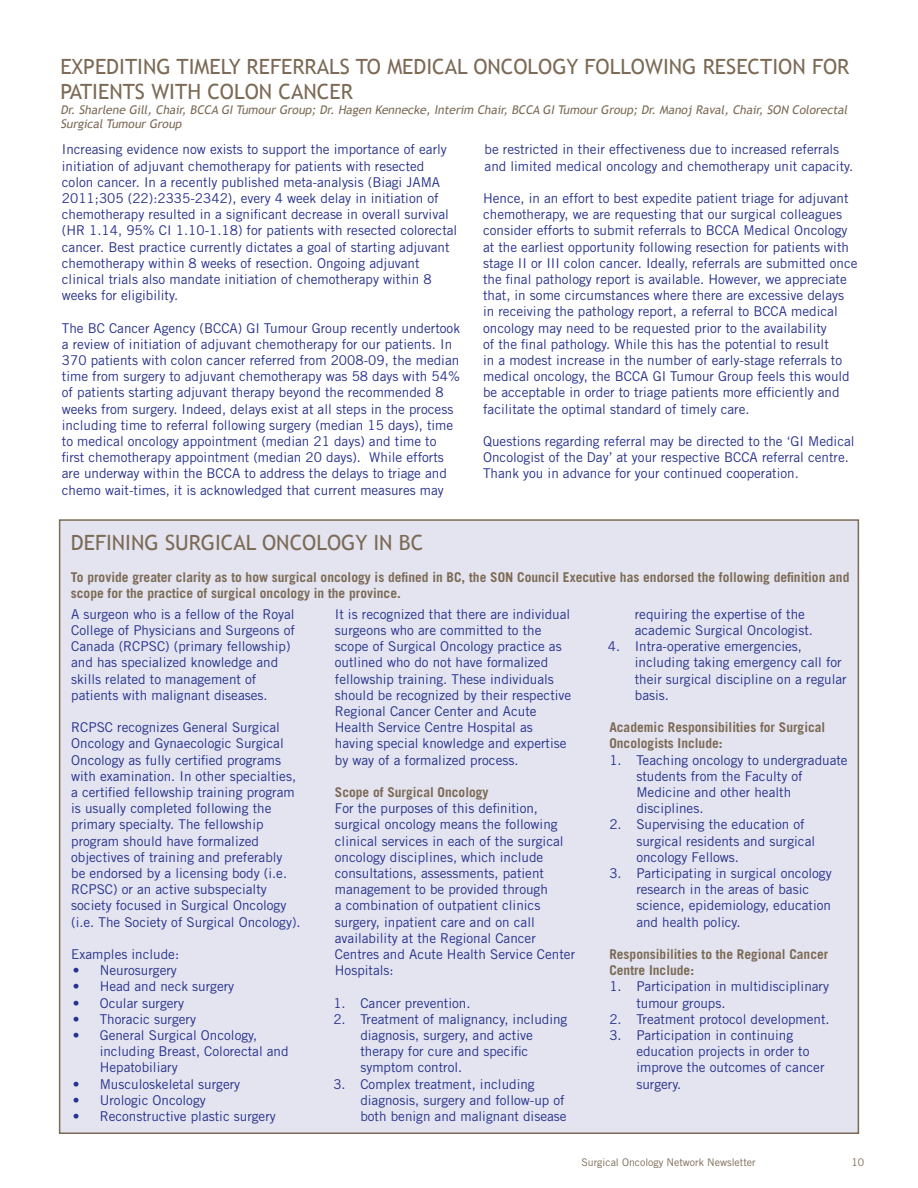
<style>
.page{position:relative;width:918px;height:1188px;background:#fff}
.page>*{position:absolute;margin:0;border:0;box-sizing:border-box;transform-origin:0 0}
.t1{font:21px "Trebuchet MS";color:#7c6a55}
.t2{font:13.5px/16.2px "Trade Gothic";color:#27318b}
.t3{font:700 13.5px/16.2px "Trade Gothic";color:#7c6a55}
.t4{font:italic 12px/14.4px "Trebuchet MS";letter-spacing:-.21em;color:#7c6a55}
.t5{font:10.5px "Trade Gothic";color:#7c6a55}
</style>
<div class="page">
<div style="left:60px;top:520px;width:798px;height:613px;background:#e3e4f0"></div>
<h1 class="t1" style="left:60px;top:54px;width:211px">EXPEDITING TIMELY REFERRA</h1>
<h1 class="t1" style="left:329px;top:54px;width:172px">LS TO MEDICAL ONCO</h1>
<h1 class="t1" style="left:528px;top:54px;width:200px">LOGY FOLLOWING RESECT</h1>
<h1 class="t1" style="left:772px;top:54px;width:53px">ION FOR</h1>
<h1 class="t1" style="left:60px;top:79px;width:50px">PATIENTS</h1>
<h1 class="t1" style="left:151px;top:79px;width:154px">WITH COLON CANCER</h1>
<p class="t4" style="left:60px;top:102px;width:791px">Dr. Sharlene Gill, Chair, BCCA GI Tumour G roup; Dr. Hagen Kennecke, I nterim Chair, BCCA GI Tumour G roup; Dr. Manoj Raval, Chair, SON Colorectal<br>Surgical Tumour Group</p>
<p class="t2" style="left:62px;top:141px;width:397px">Increasing evidence now exists to support the importance of early initiation of adjuvant chemotherapy for patients with resected colon cancer. In a recently published meta-analysis (Biagi JAMA 2011;305 (22):2335-2342), every 4 week delay in initiation of chemotherapy resulted in a significant decrease in overall survival (HR 1.14, 95% CI 1.10-1.18) for patients with resected colorectal cancer. Best practice currently dictates a goal of starting adjuvant chemotherapy within 8 weeks of resection. Ongoing adjuvant clinical trials also mandate initiation of chemotherapy within 8 weeks for eligibility.</p>
<p class="t2" style="left:62px;top:320px;width:400px">The BC Cancer Agency (BCCA) GI Tumour Group recently undertook a review of initiation of adjuvant chemotherapy for our patients. In 370 patients with colon cancer referred from 2008-09, the median time from surgery to adjuvant chemotherapy was 58 days with 54% of patients starting adjuvant therapy beyond the recommended 8 weeks from surgery. Indeed, delays exist at all steps in the process including time to referral following surgery (median 15 days), time to medical oncology appointment (median 21 days) and time to first chemotherapy appointment (median 20 days). While efforts are underway within the BCCA to address the delays to triage and chemo wait-times, it is acknowledged that current measures may</p>
<p class="t2" style="left:485px;top:141px;width:370px">be restricted in their effectiveness due to increased referrals and limited medical oncology and chemotherapy unit capacity.</p>
<p class="t2" style="left:483px;top:190px;width:376px">Hence, in an effort to best expedite patient triage for adjuvant chemotherapy, we are requesting that our surgical colleagues consider efforts to submit referrals to BCCA Medical Oncology at the earliest opportunity following resection for patients with stage II or III colon cancer. Ideally, referrals are submitted once the final pathology report is available. However, we appreciate that, in some circumstances where there are excessive delays in receiving the pathology report, a referral to BCCA medical oncology may need to be requested prior to the availability<br>of the final pathology. While this has the potential to result<br>in a modest increase in the number of early-stage referrals to medical oncology, the BCCA GI Tumour Group feels this would be acceptable in order to triage patients more efficiently and facilitate the optimal standard of timely care.</p>
<p class="t2" style="left:483px;top:433px;width:373px">Questions regarding referral may be directed to the ‘GI Medical<br>Oncologist of the Day’ at your respective BCCA referral centre.<br>Thank you in advance for your continued cooperation.</p>
<h1 class="t1" style="left:71px;top:530px;width:206px">DEFINING SURGICAL ONCO</h1>
<h1 class="t1" style="left:316px;top:530px;width:95px">LOGY IN BC</h1>
<p class="t3" style="left:71px;top:569px;width:780px">To provide greater clarity as to how surgical oncology is defined in BC, the SON Council Executive has endorsed the following definition and scope for the practice of surgical oncology in the province.</p>
<p class="t2" style="left:335px;top:606px;width:238px">It is recognized that there are individual surgeons who are committed to the scope of Surgical Oncology practice as outlined who do not have formalized fellowship training. These individuals should be recognized by their respective Regional Cancer Center and Acute Health Service Centre Hospital as having special knowledge and expertise by way of a formalized process.</p>
<p class="t3" style="left:335px;top:784px;width:155px">Scope of Surgical Oncology</p>
<p class="t2" style="left:335px;top:800px;width:242px">For the purposes of this definition, surgical oncology means the following clinical services in each of the surgical oncology disciplines, which include consultations, assessments, patient management to be provided through<br>a combination of outpatient clinics surgery, inpatient care and on call availability at the Regional Cancer Centres and Acute Health Service Center Hospitals:</p>
<p class="t2" style="left:333px;top:995px;width:139px">1. Cancer prevention.</p>
<p class="t2" style="left:360px;top:1011px;width:209px;text-indent:-27px">2. Treatment of malignancy, including diagnosis, surgery, and active therapy for cure and specific symptom control.</p>
<p class="t2" style="left:360px;top:1076px;width:208px;text-indent:-27px">3. Complex treatment, including diagnosis, surgery and follow-up of both benign and malignant disease</p>
<p class="t2" style="left:71px;top:606px;width:225px">A surgeon who is a fellow of the Royal College of Physicians and Surgeons of Canada (RCPSC) (primary fellowship) and has specialized knowledge and skills related to management of patients with malignant diseases.</p>
<p class="t2" style="left:71px;top:719px;width:231px">RCPSC recognizes General Surgical Oncology and Gynaecologic Surgical Oncology as fully certified programs with examination. In other specialties, a certified fellowship training program is usually completed following the primary specialty. The fellowship program should have formalized objectives of training and preferably<br>be endorsed by a licensing body (i.e.<br>RCPSC) or an active subspecialty society focused in Surgical Oncology (i.e. The Society of Surgical Oncology).</p>
<p class="t2" style="left:71px;top:946px;width:109px">Examples include:</p>
<p class="t2" style="left:73px;top:962px;width:106px">• Neurosurgery</p>
<p class="t2" style="left:73px;top:978px;width:163px">• Head and neck surgery</p>
<p class="t2" style="left:73px;top:995px;width:113px">• Ocular surgery</p>
<p class="t2" style="left:73px;top:1011px;width:125px">• Thoracic surgery</p>
<p class="t2" style="left:100px;top:1027px;width:190px;text-indent:-27px">• General Surgical Oncology, including Breast, Colorectal and<br>Hepatobiliary</p>
<p class="t2" style="left:73px;top:1076px;width:169px">• Musculoskeletal surgery</p>
<p class="t2" style="left:73px;top:1092px;width:135px">• Urologic Oncology</p>
<p class="t2" style="left:73px;top:1108px;width:205px">• Reconstructive plastic surgery</p>
<p class="t2" style="left:635px;top:606px;width:180px">requiring the expertise of the academic Surgical Oncologist.</p>
<p class="t2" style="left:635px;top:638px;width:213px;text-indent:-27px">4. Intra-operative emergencies, including taking emergency call for their surgical discipline on a regular basis.</p>
<p class="t3" style="left:609px;top:719px;width:218px">Academic Responsibilities for Surgical<br>Oncologists Include:</p>
<p class="t2" style="left:636px;top:752px;width:213px;text-indent:-27px">1. Teaching oncology to undergraduate students from the Faculty of<br>Medicine and other health disciplines.</p>
<p class="t2" style="left:636px;top:816px;width:180px;text-indent:-27px">2. Supervising the education of surgical residents and surgical oncology Fellows.</p>
<p class="t2" style="left:636px;top:865px;width:197px;text-indent:-27px">3. Participating in surgical oncology research in the areas of basic science, epidemiology, education and health policy.</p>
<p class="t3" style="left:609px;top:946px;width:221px">Responsibilities to the Regional Cancer<br>Centre Include:</p>
<p class="t2" style="left:636px;top:978px;width:194px;text-indent:-27px">1. Participation in multidisciplinary tumour groups.</p>
<p class="t2" style="left:609px;top:1011px;width:222px">2. Treatment protocol development.</p>
<p class="t2" style="left:636px;top:1027px;width:190px;text-indent:-27px">3. Participation in continuing education projects in order to improve the outcomes of cancer surgery.</p>
<p class="t5" style="left:581px;top:1156px;width:176px">Surgical Oncology Network Newsletter</p>
<p class="t5" style="left:851px;top:1156px;width:14px">10</p>
</div>
